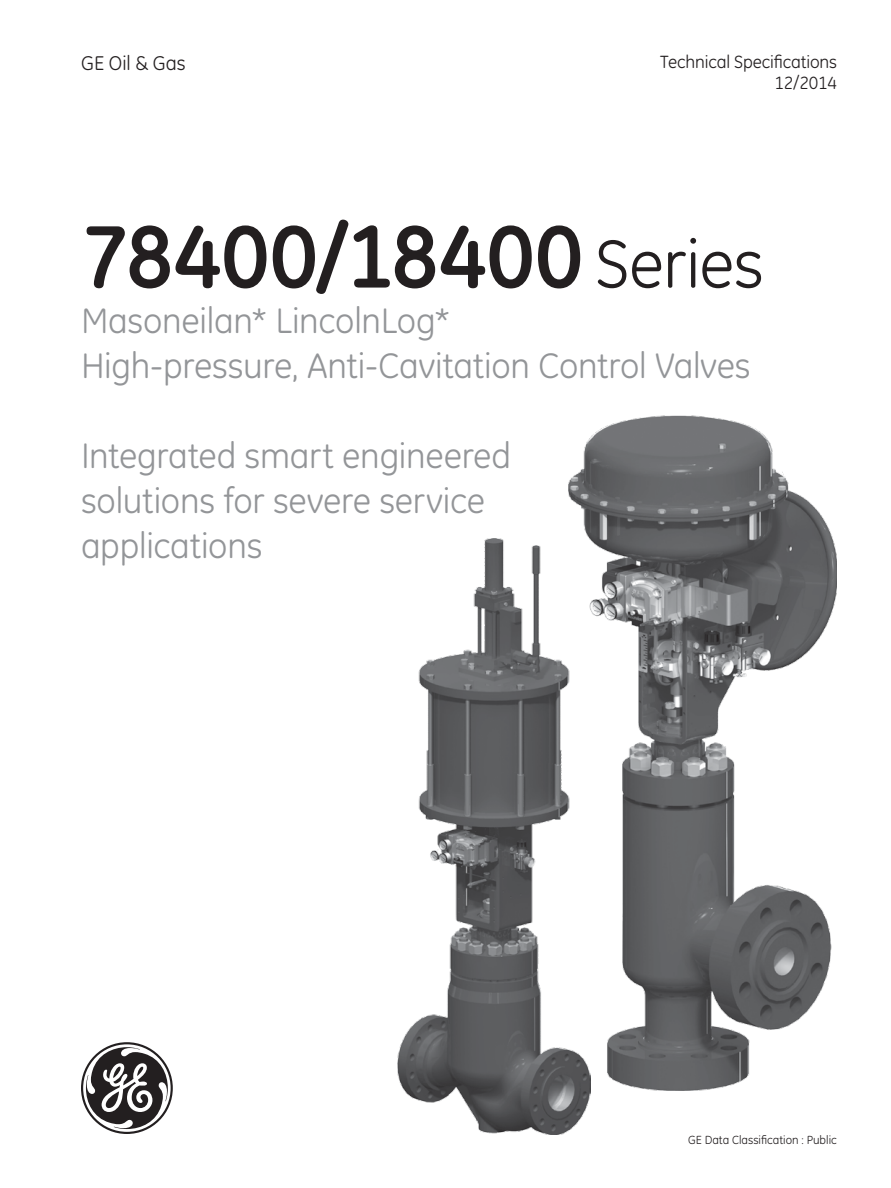
<style>
.page{position:relative;width:891px;height:1188px;background:#fff}
.page>*{position:absolute;margin:0;border:0;box-sizing:border-box;transform-origin:0 0}
.t1{font:700 90px "GE Inspira";color:#231f20}
.t2{font:36px/45px "GE Inspira";letter-spacing:-.01em;color:#939598}
.t3{font:20.25px "GE Inspira";color:#231f20}
.t4{font:18px/21.6px "GE Inspira";letter-spacing:-.01em;color:#231f20;text-align:right}
.t5{font:12px "GE Inspira";color:#231f20}
.s1{font-weight:400;font-size:69px}
</style>
<div class="page">
<img style="left:568px;top:415px;width:269px;height:676px">
<img style="left:397px;top:538px;width:193px;height:596px">
<svg style="left:81px;top:1042px;width:92px;height:92px"></svg>
<p class="t3" style="left:81px;top:51px;width:106px">GE Oil &amp; Gas</p>
<p class="t4" style="left:660px;top:51px;width:178px">Technical Specifications<br>12/2014</p>
<h1 class="t1" style="left:81px;top:199px;width:684px">78400/18400 <span class="s1">Series</span></h1>
<p class="t2" style="left:81px;top:298px;width:671px">Masoneilan* LincolnLog*<br>High-pressure, Anti-Cavitation Control Valves</p>
<p class="t2" style="left:81px;top:433px;width:431px">Integrated smart engineered solutions for severe service applications</p>
<p class="t5" style="left:688px;top:1133px;width:150px">GE Data Classification : Public</p>
</div>
